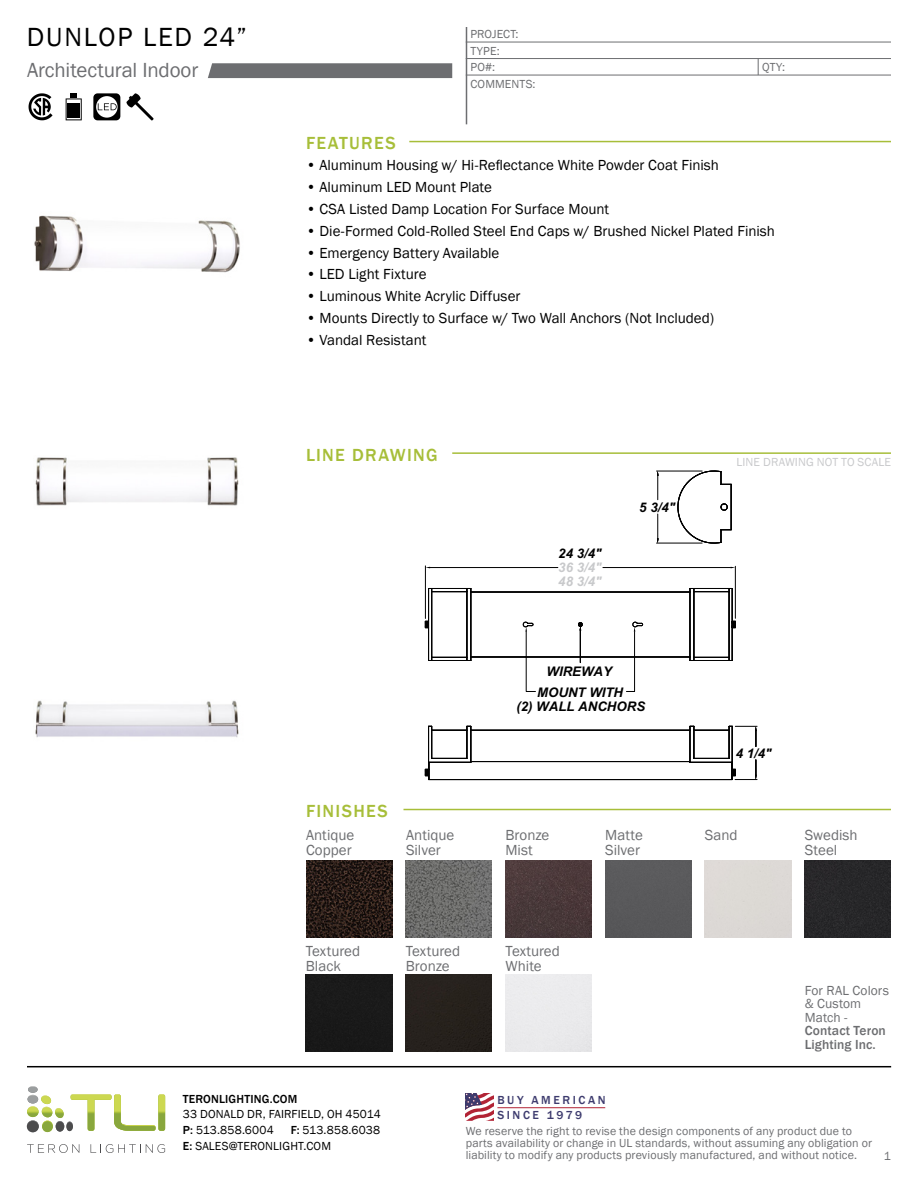
<style>
.page{position:relative;width:918px;height:1188px;background:#fff}
.page>*{position:absolute;margin:0;border:0;box-sizing:border-box;transform-origin:0 0}
.t1{font:27px "Franklin Gothic";letter-spacing:.065em;color:#000}
.t2{font:21px "Franklin Gothic";letter-spacing:-.01em;color:#6d6e71}
.t3{font:500 18px "Franklin Gothic";letter-spacing:.07em;color:#a7be39}
.t4{font:15px "Franklin Gothic";color:#000}
.t5{font:15px/15px "Franklin Gothic";color:#6d6e71}
.t6{font:13.5px/13.5px "Franklin Gothic";letter-spacing:.005em;color:#6d6e71}
.t7{font:500 13.5px/13.5px "Franklin Gothic";letter-spacing:.01em;color:#6d6e71}
.t8{font:italic 700 13.2px/20.4px "Arial";color:#010101;text-align:center}
.t9{font:italic 700 13.2px/14.1px "Arial";color:#c8c9cb}
.t10{font:12px/12px "Franklin Gothic";letter-spacing:.01em;color:#6d6e71}
.t11{font:12px/15.8px "Franklin Gothic";letter-spacing:.015em;color:#000}
.t12{font:12px "Franklin Gothic";letter-spacing:.01em;color:#c8c9cb}
.t13{font:500 12px/15px "Franklin Gothic";letter-spacing:.215em;color:#3d3b6e}
.t14{font:500 12px "Franklin Gothic";letter-spacing:.015em;color:#000}
.s1{font-weight:500}
</style>
<div class="page">
<hr style="left:409px;top:141px;width:482px;height:1px;background:#a7be39">
<hr style="left:452px;top:452px;width:439px;height:2px;background:#a7be39">
<hr style="left:404px;top:809px;width:487px;height:1px;background:#a7be39">
<svg style="left:758px;top:59px;width:1px;height:16px"></svg>
<svg style="left:126px;top:93px;width:27px;height:27px"></svg>
<svg style="left:93px;top:93px;width:27px;height:27px"></svg>
<svg style="left:29px;top:93px;width:24px;height:27px"></svg>
<svg style="left:208px;top:63px;width:244px;height:15px;background:#707174"></svg>
<img style="left:34px;top:215px;width:206px;height:58px">
<svg style="left:425px;top:471px;width:311px;height:309px"></svg>
<svg style="left:755px;top:726px;width:2px;height:20px"></svg>
<svg style="left:755px;top:760px;width:2px;height:20px"></svg>
<hr style="left:425px;top:566px;width:1px;height:52px;background:#010101">
<hr style="left:735px;top:566px;width:1px;height:52px;background:#010101">
<hr style="left:430px;top:567px;width:128px;height:1px;background:#010101">
<hr style="left:603px;top:567px;width:128px;height:1px;background:#010101">
<svg style="left:522px;top:471px;width:180px;height:161px"></svg>
<hr style="left:580px;top:630px;width:1px;height:33px;background:#010101">
<img style="left:35px;top:457px;width:204px;height:49px">
<img style="left:35px;top:700px;width:204px;height:38px">
<img style="left:306px;top:860px;width:86px;height:77px">
<div style="left:306px;top:975px;width:86px;height:77px;background:#191919"></div>
<img style="left:406px;top:860px;width:86px;height:77px">
<div style="left:406px;top:975px;width:86px;height:77px;background:#26211d"></div>
<img style="left:506px;top:860px;width:86px;height:77px">
<div style="left:605px;top:860px;width:87px;height:77px;background:#59595b"></div>
<div style="left:805px;top:860px;width:86px;height:77px;background:#272729"></div>
<svg style="left:66px;top:93px;width:16px;height:27px"></svg>
<hr style="left:466px;top:27px;width:1px;height:97px;background:#6d6e71">
<hr style="left:466px;top:42px;width:425px;height:1px;background:#6d6e71">
<hr style="left:466px;top:58px;width:425px;height:1px;background:#6d6e71">
<hr style="left:466px;top:75px;width:425px;height:1px;background:#6d6e71">
<hr style="left:27px;top:1066px;width:864px;height:1px;background:#000">
<svg style="left:27px;top:1086px;width:138px;height:46px"></svg>
<svg style="left:27px;top:1144px;width:52px;height:9px"></svg>
<svg style="left:91px;top:1144px;width:74px;height:9px"></svg>
<svg style="left:466px;top:1093px;width:28px;height:28px"></svg>
<hr style="left:497px;top:1107px;width:108px;height:1px;background:#b22335">
<h1 class="t1" style="left:27px;top:20px;width:222px">DUNLOP LED 24”</h1>
<h2 class="t2" style="left:27px;top:57px;width:173px">Architectural Indoor</h2>
<p class="t3" style="left:306px;top:132px;width:91px">FEATURES</p>
<p class="t10" style="left:470px;top:26px;width:50px;line-height:16.4px">PROJECT:<br>TYPE:</p>
<p class="t10" style="left:470px;top:78px;width:67px">COMMENTS:</p>
<p class="t10" style="left:470px;top:61px;width:26px">PO#:</p>
<p class="t10" style="left:762px;top:61px;width:24px">QTY:</p>
<p class="t4" style="left:306px;top:156px;width:415px">• Aluminum Housing w/ Hi-Reflectance White Powder Coat Finish</p>
<p class="t4" style="left:306px;top:178px;width:188px">• Aluminum LED Mount Plate</p>
<p class="t4" style="left:306px;top:199px;width:305px">• CSA Listed Damp Location For Surface Mount</p>
<p class="t4" style="left:306px;top:221px;width:471px">• Die-Formed Cold-Rolled Steel End Caps w/ Brushed Nickel Plated Finish</p>
<p class="t4" style="left:306px;top:243px;width:195px">• Emergency Battery Available</p>
<p class="t4" style="left:306px;top:265px;width:122px">• LED Light Fixture</p>
<p class="t4" style="left:306px;top:287px;width:216px">• Luminous White Acrylic Diffuser</p>
<p class="t4" style="left:306px;top:309px;width:410px">• Mounts Directly to Surface w/ Two Wall Anchors (Not Included)</p>
<p class="t4" style="left:306px;top:331px;width:122px">• Vandal Resistant</p>
<p class="t3" style="left:306px;top:444px;width:133px">LINE DRAWING</p>
<p class="t3" style="left:306px;top:800px;width:83px">FINISHES</p>
<p class="t8" style="left:558px;top:544px;width:45px">24 3/4"</p>
<p class="t9" style="left:558px;top:561px;width:45px">36 3/4"<br>48 3/4"</p>
<p class="t8" style="left:639px;top:497px;width:37px">5 3/4"</p>
<p class="t8" style="left:537px;top:662px;width:88px">WIREWAY<br>MOUNT WITH</p>
<p class="t8" style="left:516px;top:696px;width:130px">(2) WALL ANCHORS</p>
<p class="t12" style="left:737px;top:455px;width:156px">LINE DRAWING NOT TO SCALE</p>
<p class="t8" style="left:736px;top:743px;width:37px">4 1/4"</p>
<p class="t5" style="left:306px;top:828px;width:50px">Antique<br>Copper</p>
<p class="t5" style="left:306px;top:943px;width:56px">Textured<br>Black</p>
<p class="t5" style="left:406px;top:828px;width:50px">Antique<br>Silver</p>
<p class="t5" style="left:506px;top:828px;width:45px">Bronze<br>Mist</p>
<p class="t5" style="left:605px;top:828px;width:39px">Matte<br>Silver</p>
<p class="t5" style="left:705px;top:828px;width:34px">Sand</p>
<p class="t5" style="left:805px;top:828px;width:54px">Swedish<br>Steel</p>
<p class="t5" style="left:406px;top:943px;width:56px">Textured<br>Bronze</p>
<p class="t5" style="left:506px;top:943px;width:56px">Textured<br>White</p>
<p class="t6" style="left:805px;top:984px;width:86px">For RAL Colors &amp; Custom<br>Match -</p>
<p class="t7" style="left:805px;top:1024px;width:83px">Contact Teron<br>Lighting Inc.</p>
<p class="t14" style="left:183px;top:1091px;width:116px">TERONLIGHTING.COM</p>
<p class="t11" style="left:183px;top:1107px;width:200px">33 DONALD DR, FAIRFIELD, OH 45014<br><span class="s1">P:</span> 513.858.6004</p>
<p class="t13" style="left:497px;top:1093px;width:110px">BUY AMERICAN<br>SINCE 1979</p>
<p class="t11" style="left:183px;top:1123px;width:199px;text-indent:108px"><span class="s1">F:</span> 513.858.6038<br><span class="s1">E:</span> SALES@TERONLIGHT.COM</p>
<p class="t10" style="left:466px;top:1125px;width:408px">We reserve the right to revise the design components of any product due to parts availability or change in UL standards, without assuming any obligation or liability to modify any products previously manufactured, and without notice.</p>
<p class="t10" style="left:884px;top:1150px;width:9px">1</p>
</div>
